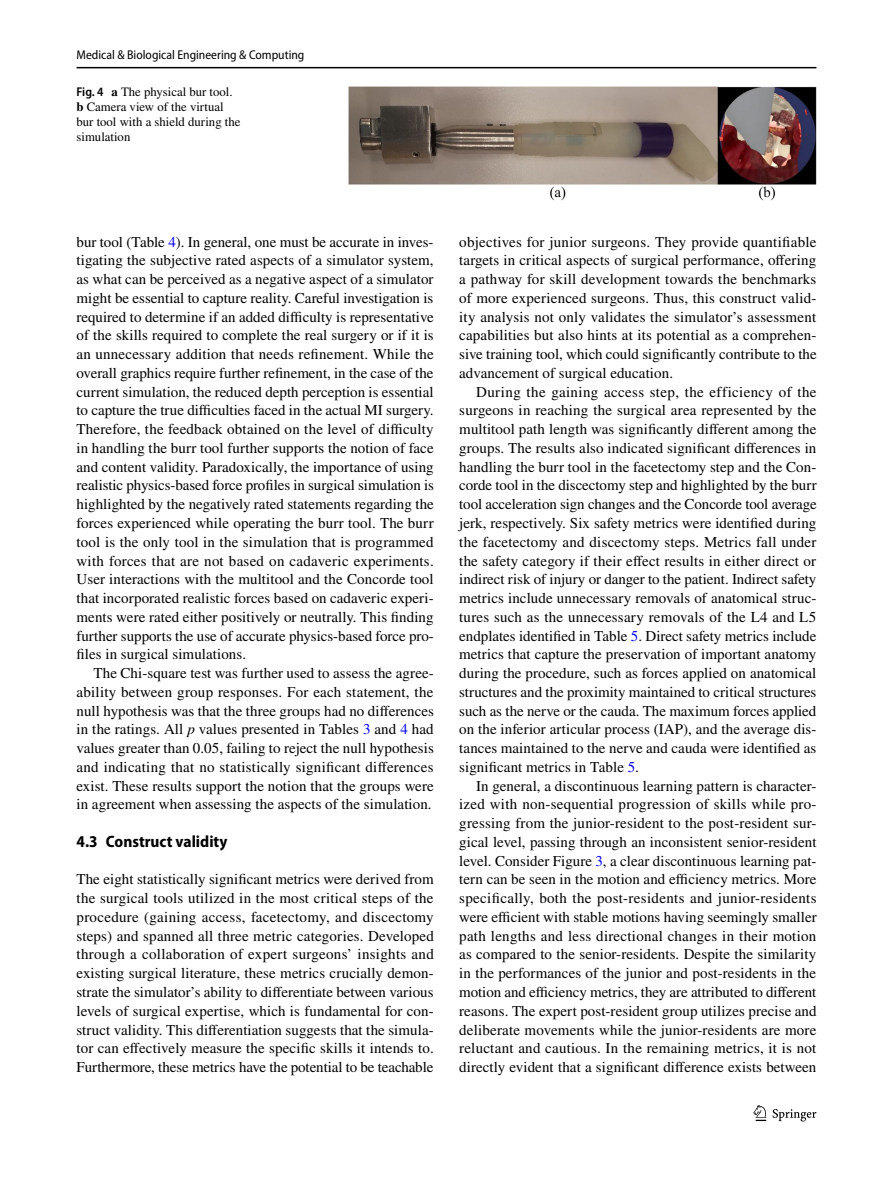
<style>
.page{position:relative;width:893px;height:1187px;background:#fff}
.page>*{position:absolute;margin:0;border:0;box-sizing:border-box;transform-origin:0 0}
.t1{font:700 semi-condensed 16.5px "Myriad Pro";color:#000}
.t2{font:15px/18.8px "STIX";letter-spacing:.005em;color:#000;text-align:justify}
.t3{font:12.75px/15px "STIX";color:#000}
.t4{font:semi-condensed 12.75px "Myriad Pro";color:#000}
.s1{font-family:"Myriad Pro";font-weight:600;font-stretch:semi-condensed}
.s2{font-weight:700}
.s3{color:#00f}
.s4{font-style:italic}
</style>
<div class="page">
<hr style="left:77px;top:67px;width:739px;height:1px;background:#000">
<svg style="left:753px;top:1105px;width:13px;height:15px"></svg>
<svg style="left:773px;top:1109px;width:43px;height:12px"></svg>
<img style="left:349px;top:87px;width:467px;height:113px">
<p class="t4" style="left:77px;top:48px;width:229px">Medical &amp; Biological Engineering &amp; Computing</p>
<p class="t3" style="left:77px;top:85px;width:166px"><span class="s1">Fig. 4</span> <span class="s2">a</span> The physical bur tool. <span class="s2">b</span> Camera view of the virtual bur tool with a shield during the simulation</p>
<p class="t2" style="left:77px;top:233px;width:359px">bur tool (Table <span class="s3">4</span>). In general, one must be accurate in inves&shy;tigating the subjective rated aspects of a simulator system, as what can be perceived as a negative aspect of a simulator might be essential to capture reality. Careful investigation is required to determine if an added difficulty is representative of the skills required to complete the real surgery or if it is an unnecessary addition that needs refinement. While the overall graphics require further refinement, in the case of the current simulation, the reduced depth perception is essential to capture the true difficulties faced in the actual MI surgery.<br>Therefore, the feedback obtained on the level of difficulty in handling the burr tool further supports the notion of face and content validity. Paradoxically, the importance of using realistic physics-based force profiles in surgical simulation is highlighted by the negatively rated statements regarding the forces experienced while operating the burr tool. The burr tool is the only tool in the simulation that is programmed with forces that are not based on cadaveric experiments.<br>User interactions with the multitool and the Concorde tool that incorporated realistic forces based on cadaveric experi&shy;ments were rated either positively or neutrally. This finding further supports the use of accurate physics-based force pro&shy;files in surgical simulations.</p>
<p class="t2" style="left:77px;top:664px;width:359px;text-indent:17px">The Chi-square test was further used to assess the agree&shy;ability between group responses. For each statement, the null hypothesis was that the three groups had no differences in the ratings. All <span class="s4">p</span> values presented in Tables <span class="s3">3</span> and <span class="s3">4</span> had values greater than 0.05, failing to reject the null hypothesis and indicating that no statistically significant differences exist. These results support the notion that the groups were in agreement when assessing the aspects of the simulation.</p>
<p class="t1" style="left:77px;top:832px;width:152px">4.3 Construct validity</p>
<p class="t2" style="left:77px;top:871px;width:359px">The eight statistically significant metrics were derived from the surgical tools utilized in the most critical steps of the procedure (gaining access, facetectomy, and discectomy steps) and spanned all three metric categories. Developed through a collaboration of expert surgeons’ insights and existing surgical literature, these metrics crucially demon&shy;strate the simulator’s ability to differentiate between various levels of surgical expertise, which is fundamental for con&shy;struct validity. This differentiation suggests that the simula&shy;tor can effectively measure the specific skills it intends to.<br>Furthermore, these metrics have the potential to be teachable</p>
<p class="t2" style="left:459px;top:233px;width:359px">objectives for junior surgeons. They provide quantifiable targets in critical aspects of surgical performance, offering a pathway for skill development towards the benchmarks of more experienced surgeons. Thus, this construct valid&shy;ity analysis not only validates the simulator’s assessment capabilities but also hints at its potential as a comprehen&shy;sive training tool, which could significantly contribute to the advancement of surgical education.</p>
<p class="t2" style="left:459px;top:383px;width:359px;text-indent:17px">During the gaining access step, the efficiency of the surgeons in reaching the surgical area represented by the multitool path length was significantly different among the groups. The results also indicated significant differences in handling the burr tool in the facetectomy step and the Con&shy;corde tool in the discectomy step and highlighted by the burr tool acceleration sign changes and the Concorde tool average jerk, respectively. Six safety metrics were identified during the facetectomy and discectomy steps. Metrics fall under the safety category if their effect results in either direct or indirect risk of injury or danger to the patient. Indirect safety metrics include unnecessary removals of anatomical struc&shy;tures such as the unnecessary removals of the L4 and L5 endplates identified in Table <span class="s3">5</span>. Direct safety metrics include metrics that capture the preservation of important anatomy during the procedure, such as forces applied on anatomical structures and the proximity maintained to critical structures such as the nerve or the cauda. The maximum forces applied on the inferior articular process (IAP), and the average dis&shy;tances maintained to the nerve and cauda were identified as significant metrics in Table <span class="s3">5</span>.</p>
<p class="t2" style="left:459px;top:777px;width:359px;text-indent:17px">In general, a discontinuous learning pattern is character&shy;ized with non-sequential progression of skills while pro&shy;gressing from the junior-resident to the post-resident sur&shy;gical level, passing through an inconsistent senior-resident level. Consider Figure <span class="s3">3</span>, a clear discontinuous learning pat&shy;tern can be seen in the motion and efficiency metrics. More specifically, both the post-residents and junior-residents were efficient with stable motions having seemingly smaller path lengths and less directional changes in their motion as compared to the senior-residents. Despite the similarity in the performances of the junior and post-residents in the motion and efficiency metrics, they are attributed to different reasons. The expert post-resident group utilizes precise and deliberate movements while the junior-residents are more reluctant and cautious. In the remaining metrics, it is not directly evident that a significant difference exists between</p>
</div>
